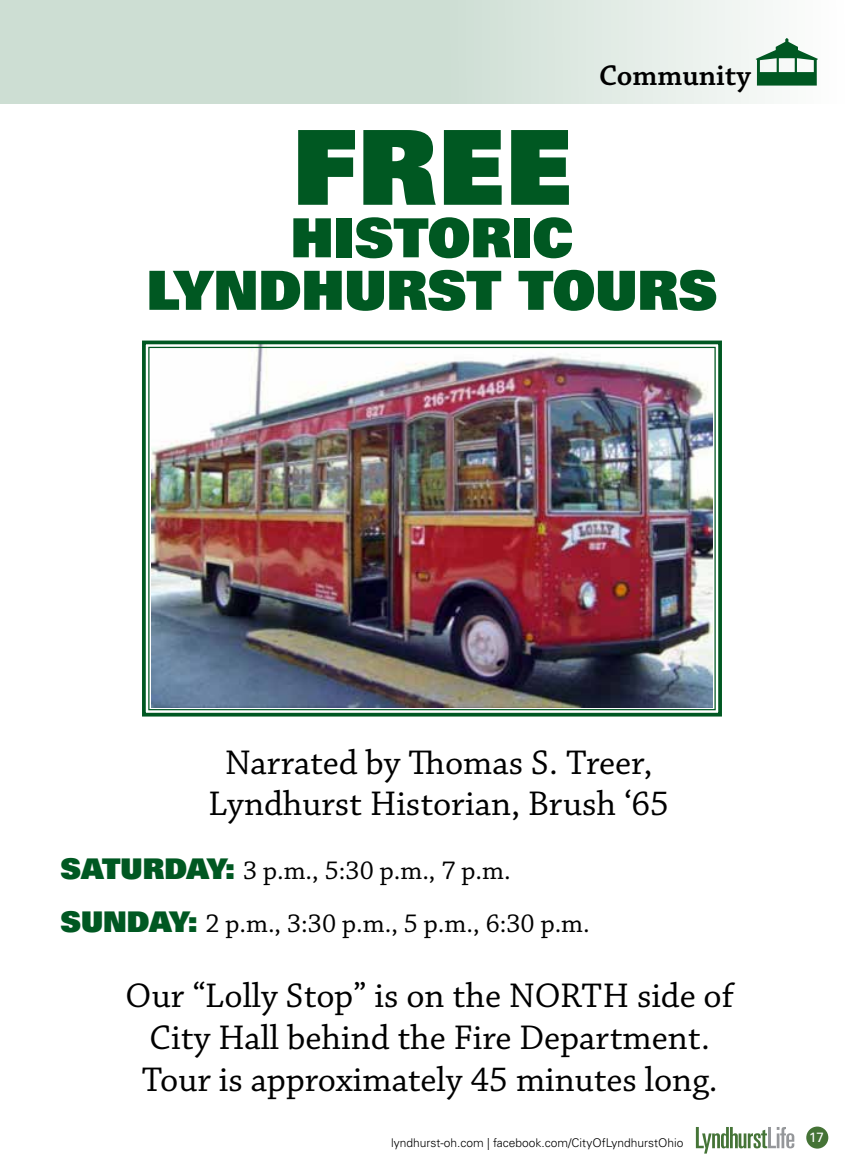
<style>
.page{position:relative;width:864px;height:1175px;background:#fff}
.page>*{position:absolute;margin:0;border:0;box-sizing:border-box;transform-origin:0 0}
.t1{font:900 103.5px "Univers";color:#005822}
.t2{font:900 54px/52.5px "Univers";color:#005822;text-align:center}
.t3{font:36px/42px "Chaparral Pro";color:#000;text-align:center}
.t4{font:600 30px "Chaparral Pro";color:#000}
.t5{font:27px/52.5px "Chaparral Pro";color:#000}
.t6{font:13.5px "Univers";color:#fff}
.t7{font:300 12px "Univers";color:#000}
.s1{font-family:"Univers";font-weight:900;font-size:28.5px;color:#005822}
</style>
<div class="page">
<div style="left:0;top:0;width:864px;height:104px;background:linear-gradient(to right,#c0d6c8,#f3f7f4)"></div>
<img style="left:142px;top:340px;width:580px;height:377px">
<svg style="left:756px;top:38px;width:62px;height:48px"></svg>
<svg style="left:696px;top:1127px;width:98px;height:26px"></svg>
<div style="left:806px;top:1126px;width:22px;height:22px;background:#457336;border-radius:50%"></div>
<p class="t4" style="left:599px;top:58px;width:153px">Community</p>
<h1 class="t1" style="left:293px;top:99px;width:280px">FREE</h1>
<h2 class="t2" style="left:147px;top:210px;width:572px">HISTORIC<br>LYNDHURST TOURS</h2>
<p class="t3" style="left:209px;top:744px;width:462px;line-height:40.5px">Narrated by Thomas S. Treer,<br>Lyndhurst Historian, Brush ‘65</p>
<p class="t5" style="left:61px;top:845px;width:531px"><span class="s1">SATURDAY:</span> 3 p.m., 5:30 p.m., 7 p.m.<br><span class="s1">SUNDAY:</span> 2 p.m., 3:30 p.m., 5 p.m., 6:30 p.m.</p>
<p class="t3" style="left:126px;top:975px;width:610px">Our “Lolly Stop” is on the NORTH side of<br>City Hall behind the Fire Department.<br>Tour is approximately 45 minutes long.</p>
<p class="t7" style="left:391px;top:1135px;width:294px">lyndhurst-oh.com | facebook.com/CityOfLyndhurstOhio</p>
<p class="t6" style="left:809px;top:1129px;width:16px">17</p>
</div>
